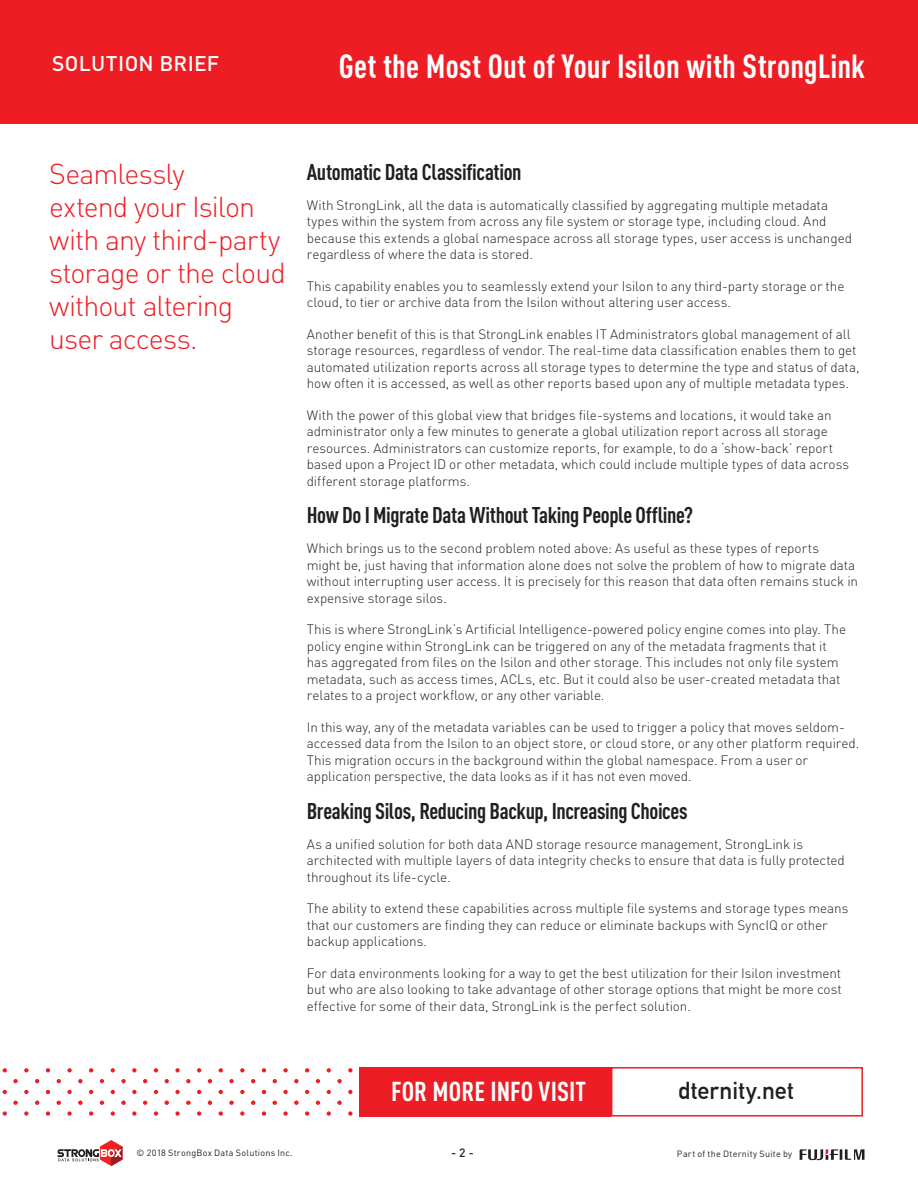
<style>
.page{position:relative;width:918px;height:1188px;background:#fff}
.page>*{position:absolute;margin:0;border:0;box-sizing:border-box;transform-origin:0 0}
.t1{font:700 33px "DIN Cond";letter-spacing:.005em;color:#fff}
.t2{font:300 28.5px/33px "DIN Pro";letter-spacing:-.03em;color:#ee1d23}
.t3{font:700 27px "DIN Cond";letter-spacing:.005em;color:#fff}
.t4{font:700 24px "DIN Alternate";letter-spacing:.005em;color:#231f20}
.t5{font:700 22.5px "DIN Cond";letter-spacing:-.02em;color:#231f20}
.t6{font:500 21px "DIN Pro";letter-spacing:.015em;color:#fff}
.t7{font:300 13.5px/16.5px "DIN Pro";letter-spacing:-.005em;color:#231f20}
.t8{font:500 12px "DIN Pro";color:#231f20}
.t9{font:9px "DIN Pro";letter-spacing:.03em;color:#231f20}
</style>
<div class="page">
<svg style="left:58px;top:1140px;width:65px;height:26px"></svg>
<svg style="left:800px;top:1149px;width:65px;height:11px"></svg>
<div style="left:0;top:0;width:918px;height:123px;background:#ee1d23"></div>
<div style="left:359px;top:1067px;width:252px;height:50px;background:#ec1d24"></div>
<div style="left:611px;top:1067px;width:252px;height:50px;border:2px solid #ec1d24"></div>
<svg style="left:348px;top:1090px;width:5px;height:4px"></svg>
<svg style="left:348px;top:1068px;width:5px;height:5px"></svg>
<svg style="left:348px;top:1111px;width:5px;height:5px"></svg>
<svg style="left:337px;top:1079px;width:5px;height:4px"></svg>
<svg style="left:316px;top:1079px;width:4px;height:4px"></svg>
<svg style="left:305px;top:1090px;width:4px;height:4px"></svg>
<svg style="left:327px;top:1090px;width:4px;height:4px"></svg>
<svg style="left:305px;top:1068px;width:4px;height:5px"></svg>
<svg style="left:327px;top:1068px;width:4px;height:5px"></svg>
<svg style="left:337px;top:1101px;width:5px;height:4px"></svg>
<svg style="left:316px;top:1101px;width:4px;height:4px"></svg>
<svg style="left:305px;top:1111px;width:4px;height:5px"></svg>
<svg style="left:327px;top:1111px;width:4px;height:5px"></svg>
<svg style="left:294px;top:1079px;width:5px;height:4px"></svg>
<svg style="left:273px;top:1079px;width:4px;height:4px"></svg>
<svg style="left:262px;top:1090px;width:4px;height:4px"></svg>
<svg style="left:283px;top:1090px;width:5px;height:4px"></svg>
<svg style="left:262px;top:1068px;width:4px;height:5px"></svg>
<svg style="left:283px;top:1068px;width:5px;height:5px"></svg>
<svg style="left:294px;top:1101px;width:5px;height:4px"></svg>
<svg style="left:273px;top:1101px;width:4px;height:4px"></svg>
<svg style="left:262px;top:1111px;width:4px;height:5px"></svg>
<svg style="left:283px;top:1111px;width:5px;height:5px"></svg>
<svg style="left:251px;top:1079px;width:4px;height:4px"></svg>
<svg style="left:229px;top:1079px;width:5px;height:4px"></svg>
<svg style="left:219px;top:1090px;width:4px;height:4px"></svg>
<svg style="left:240px;top:1090px;width:5px;height:4px"></svg>
<svg style="left:219px;top:1068px;width:4px;height:5px"></svg>
<svg style="left:240px;top:1068px;width:5px;height:5px"></svg>
<svg style="left:251px;top:1101px;width:4px;height:4px"></svg>
<svg style="left:229px;top:1101px;width:5px;height:4px"></svg>
<svg style="left:219px;top:1111px;width:4px;height:5px"></svg>
<svg style="left:240px;top:1111px;width:5px;height:5px"></svg>
<svg style="left:208px;top:1079px;width:4px;height:4px"></svg>
<svg style="left:186px;top:1079px;width:5px;height:4px"></svg>
<svg style="left:175px;top:1090px;width:5px;height:4px"></svg>
<svg style="left:197px;top:1090px;width:4px;height:4px"></svg>
<svg style="left:175px;top:1068px;width:5px;height:5px"></svg>
<svg style="left:197px;top:1068px;width:4px;height:5px"></svg>
<svg style="left:208px;top:1101px;width:4px;height:4px"></svg>
<svg style="left:186px;top:1101px;width:5px;height:4px"></svg>
<svg style="left:175px;top:1111px;width:5px;height:5px"></svg>
<svg style="left:197px;top:1111px;width:4px;height:5px"></svg>
<svg style="left:165px;top:1079px;width:4px;height:4px"></svg>
<svg style="left:143px;top:1079px;width:4px;height:4px"></svg>
<svg style="left:132px;top:1090px;width:5px;height:4px"></svg>
<svg style="left:154px;top:1090px;width:4px;height:4px"></svg>
<svg style="left:132px;top:1068px;width:5px;height:5px"></svg>
<svg style="left:154px;top:1068px;width:4px;height:5px"></svg>
<svg style="left:165px;top:1101px;width:4px;height:4px"></svg>
<svg style="left:143px;top:1101px;width:4px;height:4px"></svg>
<svg style="left:132px;top:1111px;width:5px;height:5px"></svg>
<svg style="left:154px;top:1111px;width:4px;height:5px"></svg>
<svg style="left:121px;top:1079px;width:5px;height:4px"></svg>
<svg style="left:100px;top:1079px;width:4px;height:4px"></svg>
<svg style="left:89px;top:1090px;width:4px;height:4px"></svg>
<svg style="left:111px;top:1090px;width:4px;height:4px"></svg>
<svg style="left:89px;top:1068px;width:4px;height:5px"></svg>
<svg style="left:111px;top:1068px;width:4px;height:5px"></svg>
<svg style="left:121px;top:1101px;width:5px;height:4px"></svg>
<svg style="left:100px;top:1101px;width:4px;height:4px"></svg>
<svg style="left:89px;top:1111px;width:4px;height:5px"></svg>
<svg style="left:111px;top:1111px;width:4px;height:5px"></svg>
<svg style="left:78px;top:1079px;width:5px;height:4px"></svg>
<svg style="left:57px;top:1079px;width:4px;height:4px"></svg>
<svg style="left:46px;top:1090px;width:4px;height:4px"></svg>
<svg style="left:67px;top:1090px;width:5px;height:4px"></svg>
<svg style="left:46px;top:1068px;width:4px;height:5px"></svg>
<svg style="left:67px;top:1068px;width:5px;height:5px"></svg>
<svg style="left:78px;top:1101px;width:5px;height:4px"></svg>
<svg style="left:57px;top:1101px;width:4px;height:4px"></svg>
<svg style="left:46px;top:1111px;width:4px;height:5px"></svg>
<svg style="left:67px;top:1111px;width:5px;height:5px"></svg>
<svg style="left:35px;top:1079px;width:4px;height:4px"></svg>
<svg style="left:13px;top:1079px;width:5px;height:4px"></svg>
<svg style="left:3px;top:1090px;width:4px;height:4px"></svg>
<svg style="left:24px;top:1090px;width:5px;height:4px"></svg>
<svg style="left:3px;top:1068px;width:4px;height:5px"></svg>
<svg style="left:24px;top:1068px;width:5px;height:5px"></svg>
<svg style="left:35px;top:1101px;width:4px;height:4px"></svg>
<svg style="left:13px;top:1101px;width:5px;height:4px"></svg>
<svg style="left:3px;top:1111px;width:4px;height:5px"></svg>
<svg style="left:24px;top:1111px;width:5px;height:5px"></svg>
<p class="t6" style="left:52px;top:49px;width:169px">SOLUTION BRIEF</p>
<p class="t1" style="left:339px;top:46px;width:528px">Get the Most Out of Your Isilon with StrongLink</p>
<p class="t2" style="left:49px;top:156px;width:238px">Seamlessly<br>extend your Isilon with any third-party storage or the cloud without altering user access.</p>
<p class="t5" style="left:307px;top:158px;width:216px">Automatic Data Classification</p>
<p class="t7" style="left:307px;top:196px;width:547px">With StrongLink, all the data is automatically classified by aggregating multiple metadata types within the system from across any file system or storage type, including cloud. And because this extends a global namespace across all storage types, user access is unchanged regardless of where the data is stored.</p>
<p class="t7" style="left:307px;top:277px;width:539px">This capability enables you to seamlessly extend your Isilon to any third-party storage or the cloud, to tier or archive data from the Isilon without altering user access.</p>
<p class="t7" style="left:307px;top:325px;width:554px">Another benefit of this is that StrongLink enables IT Administrators global management of all storage resources, regardless of vendor. The real-time data classification enables them to get automated utilization reports across all storage types to determine the type and status of data, how often it is accessed, as well as other reports based upon any of multiple metadata types.</p>
<p class="t7" style="left:307px;top:406px;width:544px">With the power of this global view that bridges file-systems and locations, it would take an administrator only a few minutes to generate a global utilization report across all storage resources. Administrators can customize reports, for example, to do a ‘show-back’ report based upon a Project ID or other metadata, which could include multiple types of data across different storage platforms.</p>
<p class="t5" style="left:307px;top:501px;width:388px">How Do I Migrate Data Without Taking People Offline?</p>
<p class="t7" style="left:307px;top:539px;width:553px">Which brings us to the second problem noted above: As useful as these types of reports<br>might be, just having that information alone does not solve the problem of how to migrate data without interrupting user access. It is precisely for this reason that data often remains stuck in expensive storage silos.</p>
<p class="t7" style="left:307px;top:620px;width:541px">This is where StrongLink’s Artificial Intelligence-powered policy engine comes into play. The policy engine within StrongLink can be triggered on any of the metadata fragments that it has aggregated from files on the Isilon and other storage. This includes not only file system metadata, such as access times, ACLs, etc. But it could also be user-created metadata that relates to a project workflow, or any other variable.</p>
<p class="t7" style="left:307px;top:718px;width:554px">In this way, any of the metadata variables can be used to trigger a policy that moves seldom&shy;accessed data from the Isilon to an object store, or cloud store, or any other platform required.<br>This migration occurs in the background within the global namespace. From a user or application perspective, the data looks as if it has not even moved.</p>
<p class="t5" style="left:307px;top:797px;width:382px">Breaking Silos, Reducing Backup, Increasing Choices</p>
<p class="t7" style="left:307px;top:835px;width:540px">As a unified solution for both data AND storage resource management, StrongLink is architected with multiple layers of data integrity checks to ensure that data is fully protected throughout its life-cycle.</p>
<p class="t7" style="left:307px;top:899px;width:543px">The ability to extend these capabilities across multiple file systems and storage types means that our customers are finding they can reduce or eliminate backups with SyncIQ or other backup applications.</p>
<p class="t7" style="left:307px;top:964px;width:537px;text-align:justify">For data environments looking for a way to get the best utilization for their Isilon investment but who are also looking to take advantage of other storage options that might be more cost effective for some of their data, StrongLink is the perfect solution.</p>
<p class="t3" style="left:391px;top:1075px;width:197px">FOR MORE INFO VISIT</p>
<p class="t4" style="left:678px;top:1072px;width:117px">dternity.net</p>
<p class="t9" style="left:137px;top:1147px;width:158px">© 2018 StrongBox Data Solutions Inc.</p>
<p class="t8" style="left:451px;top:1145px;width:24px">- 2 -</p>
<p class="t9" style="left:677px;top:1148px;width:117px">Part of the Dternity Suite by</p>
</div>
